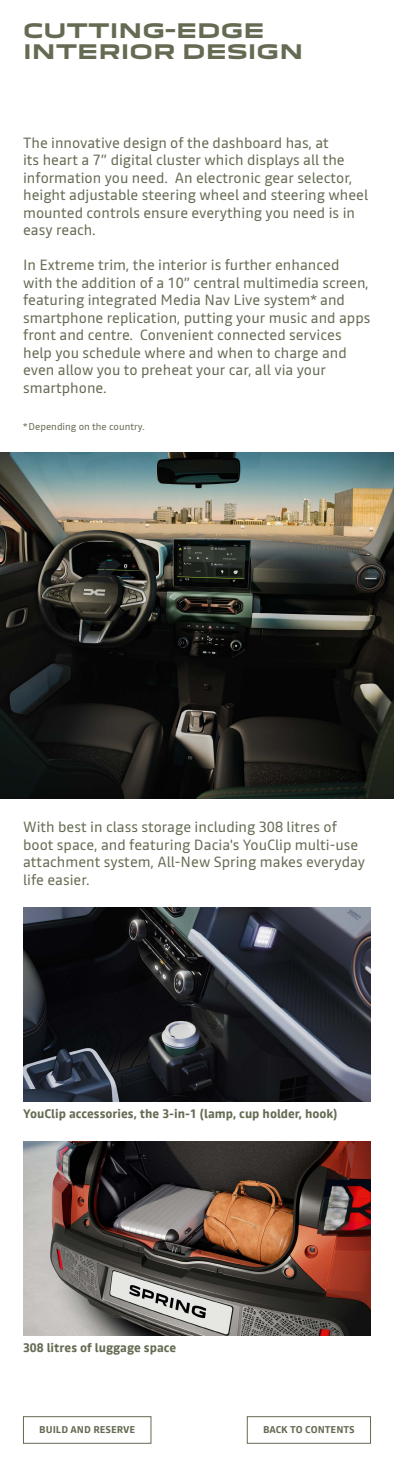
<style>
.page{position:relative;width:394px;height:1467px;background:#fff}
.page>*{position:absolute;margin:0;border:0;box-sizing:border-box;transform-origin:0 0}
.t1{font:700 19.6px/21.3px "Dacia Block Extended";color:#646b52}
.t2{font:14.7px/17.5px "Read";color:#646b52}
.t3{font:700 12.25px "Read";color:#646b52}
.t4{font:700 9.8px "Read";color:#646b52}
.t5{font:9.8px "Read";color:#646b52}
</style>
<div class="page">
<img style="left:23px;top:907px;width:348px;height:194px">
<img style="left:23px;top:1141px;width:348px;height:194px">
<img style="left:0;top:453px;width:394px;height:345px">
<div style="left:23px;top:1416px;width:128px;height:27px;border:1px solid #646b52"></div>
<div style="left:247px;top:1416px;width:124px;height:27px;border:1px solid #646b52"></div>
<h1 class="t1" style="left:23px;top:20px;width:282px">CUTTING-EDGE<br>INTERIOR DESIGN</h1>
<p class="t2" style="left:23px;top:134px;width:346px">The innovative design of the dashboard has, at<br>its heart a 7” digital cluster which displays all the information you need. An electronic gear selector, height adjustable steering wheel and steering wheel mounted controls ensure everything you need is in easy reach.</p>
<p class="t2" style="left:23px;top:256px;width:349px">In Extreme trim, the interior is further enhanced with the addition of a 10” central multimedia screen, featuring integrated Media Nav Live system* and smartphone replication, putting your music and apps front and centre. Convenient connected services help you schedule where and when to charge and even allow you to preheat your car, all via your smartphone.</p>
<p class="t5" style="left:23px;top:419px;width:123px">*Depending on the country.</p>
<p class="t2" style="left:23px;top:818px;width:343px">With best in class storage including 308 litres of boot space, and featuring Dacia's YouClip multi-use attachment system, All-New Spring makes everyday life easier.</p>
<p class="t3" style="left:23px;top:1105px;width:316px">YouClip accessories, the 3-in-1 (lamp, cup holder, hook)</p>
<p class="t3" style="left:23px;top:1338px;width:155px">308 litres of luggage space</p>
<p class="t4" style="left:39px;top:1422px;width:97px">BUILD AND RESERVE</p>
<p class="t4" style="left:263px;top:1422px;width:93px">BACK TO CONTENTS</p>
</div>
